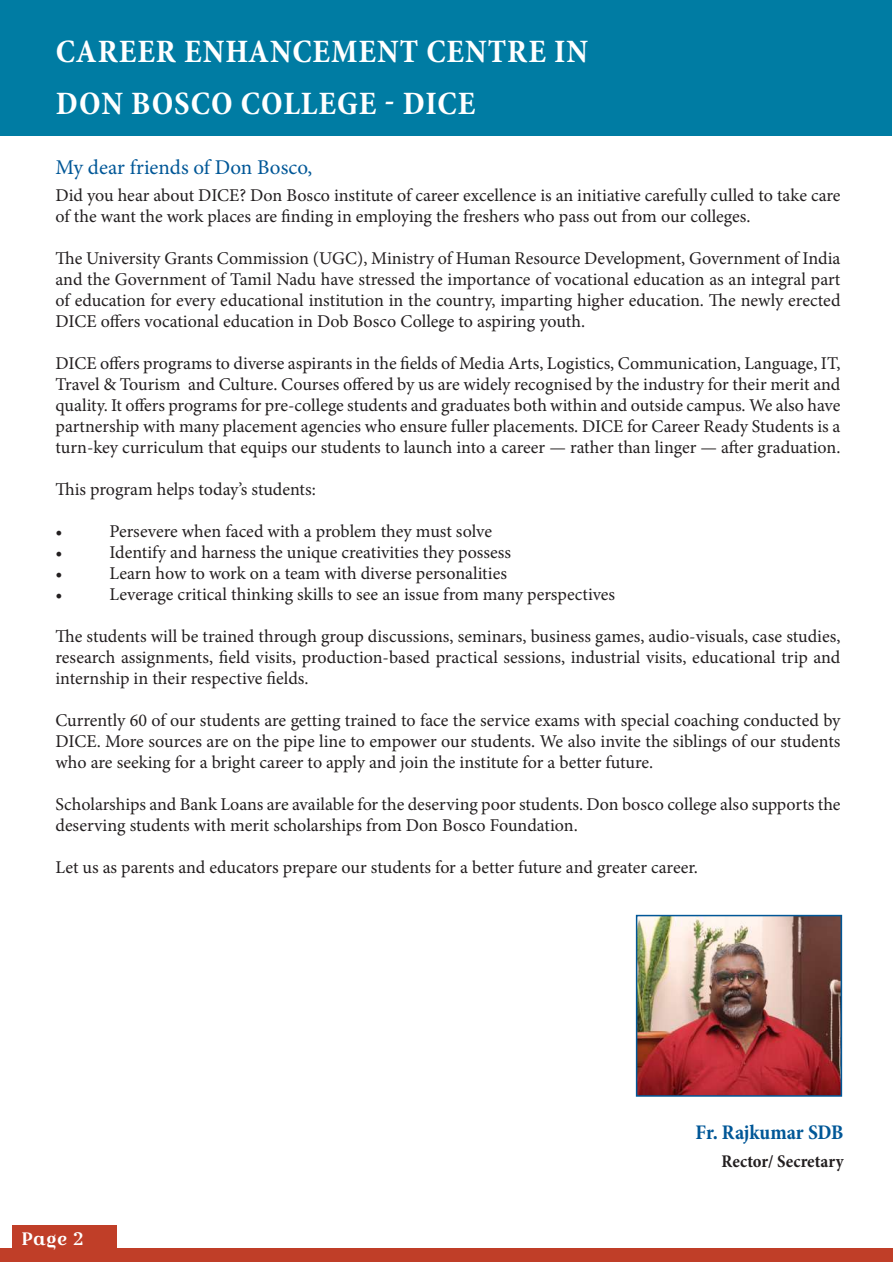
<style>
.page{position:relative;width:893px;height:1263px;background:#fff}
.page>*{position:absolute;margin:0;border:0;box-sizing:border-box;transform-origin:0 0}
.t1{font:700 condensed 33px/52.2px "Minion Pro";letter-spacing:.03em;color:#fff}
.t2{font:21px "Minion Pro";color:#015797}
.t3{font:700 condensed 21px "Minion Pro";letter-spacing:-.005em;color:#015797}
.t4{font:18px/21px "Minion Pro";color:#231f20;text-align:justify}
.t5{font:700 condensed 18px "Minion Pro";color:#231f20}
.t6{font:18px "Croissant One";color:#fff}
</style>
<div class="page">
<div style="left:13px;top:1225px;width:104px;height:29px;background:#c03e28"></div>
<div style="left:0;top:1249px;width:893px;height:13px;background:#c03e28"></div>
<div style="left:1px;top:0;width:891px;height:135px;background:#007ca3"></div>
<img style="left:639px;top:918px;width:200px;height:176px">
<div style="left:636px;top:915px;width:206px;height:182px;border:2px solid #015797"></div>
<h1 class="t1" style="left:56px;top:25px;width:534px">CAREER ENHANCEMENT CENTRE IN<br>DON BOSCO COLLEGE - DICE</h1>
<p class="t2" style="left:56px;top:154px;width:258px">My dear friends of Don Bosco,</p>
<p class="t4" style="left:56px;top:185px;width:786px">Did you hear about DICE? Don Bosco institute of career excellence is an initiative carefully culled to take care of the want the work places are finding in employing the freshers who pass out from our colleges.</p>
<p class="t4" style="left:56px;top:248px;width:786px">The University Grants Commission (UGC), Ministry of Human Resource Development, Government of India and the Government of Tamil Nadu have stressed the importance of vocational education as an integral part of education for every educational institution in the country, imparting higher education. The newly erected DICE offers vocational education in Dob Bosco College to aspiring youth.</p>
<p class="t4" style="left:56px;top:353px;width:786px">DICE offers programs to diverse aspirants in the fields of Media Arts, Logistics, Communication, Language, IT, Travel &amp; Tourism and Culture. Courses offered by us are widely recognised by the industry for their merit and quality. It offers programs for pre-college students and graduates both within and outside campus. We also have partnership with many placement agencies who ensure fuller placements. DICE for Career Ready Students is a turn-key curriculum that equips our students to launch into a career — rather than linger — after graduation.</p>
<p class="t4" style="left:56px;top:479px;width:262px">This program helps today’s students:</p>
<p class="t4" style="left:56px;top:521px;width:9px">•</p>
<p class="t4" style="left:110px;top:521px;width:384px">Persevere when faced with a problem they must solve</p>
<p class="t4" style="left:56px;top:542px;width:9px">•</p>
<p class="t4" style="left:110px;top:542px;width:403px">Identify and harness the unique creativities they possess</p>
<p class="t4" style="left:56px;top:563px;width:9px">•</p>
<p class="t4" style="left:110px;top:563px;width:399px">Learn how to work on a team with diverse personalities</p>
<p class="t4" style="left:56px;top:584px;width:9px">•</p>
<p class="t4" style="left:110px;top:584px;width:507px">Leverage critical thinking skills to see an issue from many perspectives</p>
<p class="t4" style="left:56px;top:626px;width:786px">The students will be trained through group discussions, seminars, business games, audio-visuals, case studies, research assignments, field visits, production-based practical sessions, industrial visits, educational trip and internship in their respective fields.</p>
<p class="t4" style="left:56px;top:710px;width:786px">Currently 60 of our students are getting trained to face the service exams with special coaching conducted by DICE. More sources are on the pipe line to empower our students. We also invite the siblings of our students who are seeking for a bright career to apply and join the institute for a better future.</p>
<p class="t4" style="left:56px;top:794px;width:786px">Scholarships and Bank Loans are available for the deserving poor students. Don bosco college also supports the deserving students with merit scholarships from Don Bosco Foundation.</p>
<p class="t4" style="left:56px;top:857px;width:644px">Let us as parents and educators prepare our students for a better future and greater career.</p>
<p class="t6" style="left:21px;top:1225px;width:64px">Page 2</p>
<p class="t3" style="left:696px;top:1118px;width:150px">Fr. Rajkumar SDB</p>
<p class="t5" style="left:722px;top:1149px;width:124px">Rector/ Secretary</p>
</div>
